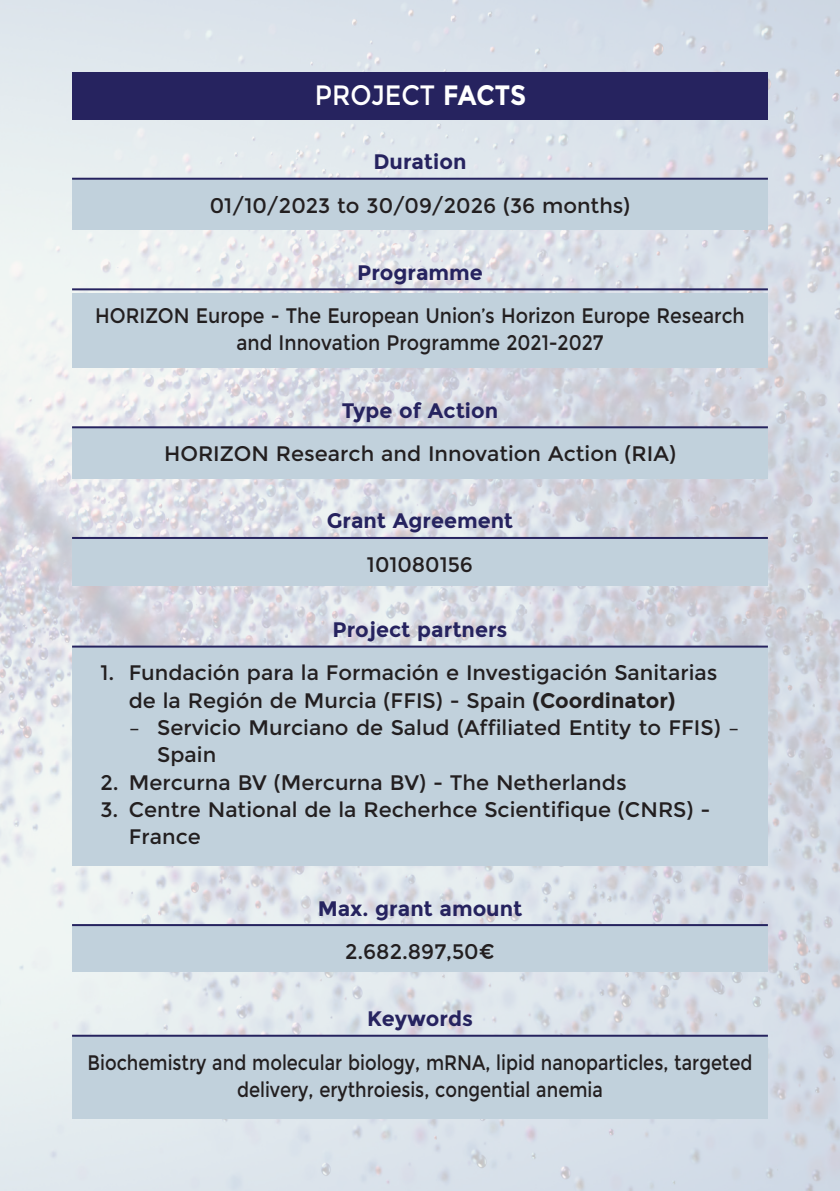
<style>
.page{position:relative;width:840px;height:1191px;background:#fff}
.page>*{position:absolute;margin:0;border:0;box-sizing:border-box;transform-origin:0 0}
.TITULO{font:28px "Montserrat";color:#fff;scale:.9 1}
.CUERPO_DE_TEXTO{font:21px/27.2px "Montserrat";color:#231f20}
.CUERPO_DE_TEXTO-2{font:21px/27.4px "Montserrat";color:#231f20;text-align:center;scale:.85 1}
.CUERPO_DE_TEXTO-3{font:21px/27.2px "Montserrat";color:#231f20;text-align:center;scale:.9 1}
.LADILLO{font:700 21px "Montserrat";color:#26235f}
.s1{font-weight:700}
</style>
<div class="page">
<img style="left:0;top:0;width:839px;height:1191px">
<div style="left:72px;top:1035px;width:695px;height:84px;background:#c1d1dc"></div>
<div style="left:72px;top:72px;width:695px;height:48px;background:#26235f"></div>
<div style="left:72px;top:178px;width:695px;height:52px;background:#c1d1dc"></div>
<div style="left:72px;top:293px;width:695px;height:75px;background:#c1d1dc"></div>
<div style="left:72px;top:427px;width:695px;height:51px;background:#c1d1dc"></div>
<div style="left:72px;top:538px;width:695px;height:47px;background:#c1d1dc"></div>
<div style="left:72px;top:647px;width:695px;height:219px;background:#c1d1dc"></div>
<div style="left:72px;top:924px;width:695px;height:48px;background:#c1d1dc"></div>
<hr style="left:72px;top:178px;width:695px;height:2px;background:#26235f">
<hr style="left:72px;top:288px;width:695px;height:2px;background:#26235f">
<hr style="left:72px;top:426px;width:695px;height:2px;background:#26235f">
<hr style="left:72px;top:537px;width:695px;height:2px;background:#26235f">
<hr style="left:72px;top:645px;width:695px;height:2px;background:#26235f">
<hr style="left:72px;top:924px;width:695px;height:2px;background:#26235f">
<hr style="left:72px;top:1034px;width:695px;height:2px;background:#26235f">
<p class="TITULO" style="left:314px;top:79px;width:236px">PROJECT <span class="s1">FACTS</span></p>
<p class="LADILLO" style="left:373px;top:149px;width:94px">Duration</p>
<p class="CUERPO_DE_TEXTO" style="left:210px;top:192px;width:421px">01/10/2023 to 30/09/2026 (36 months)</p>
<p class="LADILLO" style="left:357px;top:260px;width:127px">Programme</p>
<p class="CUERPO_DE_TEXTO-3" style="left:95px;top:302px;width:723px">HORIZON Europe - The European Union’s Horizon Europe Research and Innovation Programme 2021-2027</p>
<p class="LADILLO" style="left:341px;top:398px;width:158px">Type of Action</p>
<p class="CUERPO_DE_TEXTO" style="left:164px;top:440px;width:513px">HORIZON Research and Innovation Action (RIA)</p>
<p class="LADILLO" style="left:326px;top:508px;width:188px">Grant Agreement</p>
<p class="CUERPO_DE_TEXTO" style="left:367px;top:551px;width:107px">101080156</p>
<p class="LADILLO" style="left:332px;top:617px;width:176px">Project partners</p>
<p class="CUERPO_DE_TEXTO" style="left:129px;top:659px;width:589px;text-indent:-28px">1. Fundación para la Formación e Investigación Sanitarias de la Región de Murcia (FFIS) - Spain <span class="s1">(Coordinator)</span></p>
<p class="CUERPO_DE_TEXTO" style="left:157px;top:714px;width:583px;text-indent:-28px">– Servicio Murciano de Salud (Affiliated Entity to FFIS) –<br>Spain</p>
<p class="CUERPO_DE_TEXTO" style="left:100px;top:769px;width:527px">2. Mercurna BV (Mercurna BV) - The Netherlands</p>
<p class="CUERPO_DE_TEXTO" style="left:129px;top:796px;width:582px;text-indent:-28px">3. Centre National de la Recherhce Scientifique (CNRS) -<br>France</p>
<p class="LADILLO" style="left:317px;top:895px;width:206px">Max. grant amount</p>
<p class="CUERPO_DE_TEXTO" style="left:345px;top:938px;width:151px">2.682.897,50€</p>
<p class="LADILLO" style="left:367px;top:1006px;width:107px">Keywords</p>
<p class="CUERPO_DE_TEXTO-2" style="left:87px;top:1048px;width:783px">Biochemistry and molecular biology, mRNA, lipid nanoparticles, targeted delivery, erythroiesis, congential anemia</p>
</div>
